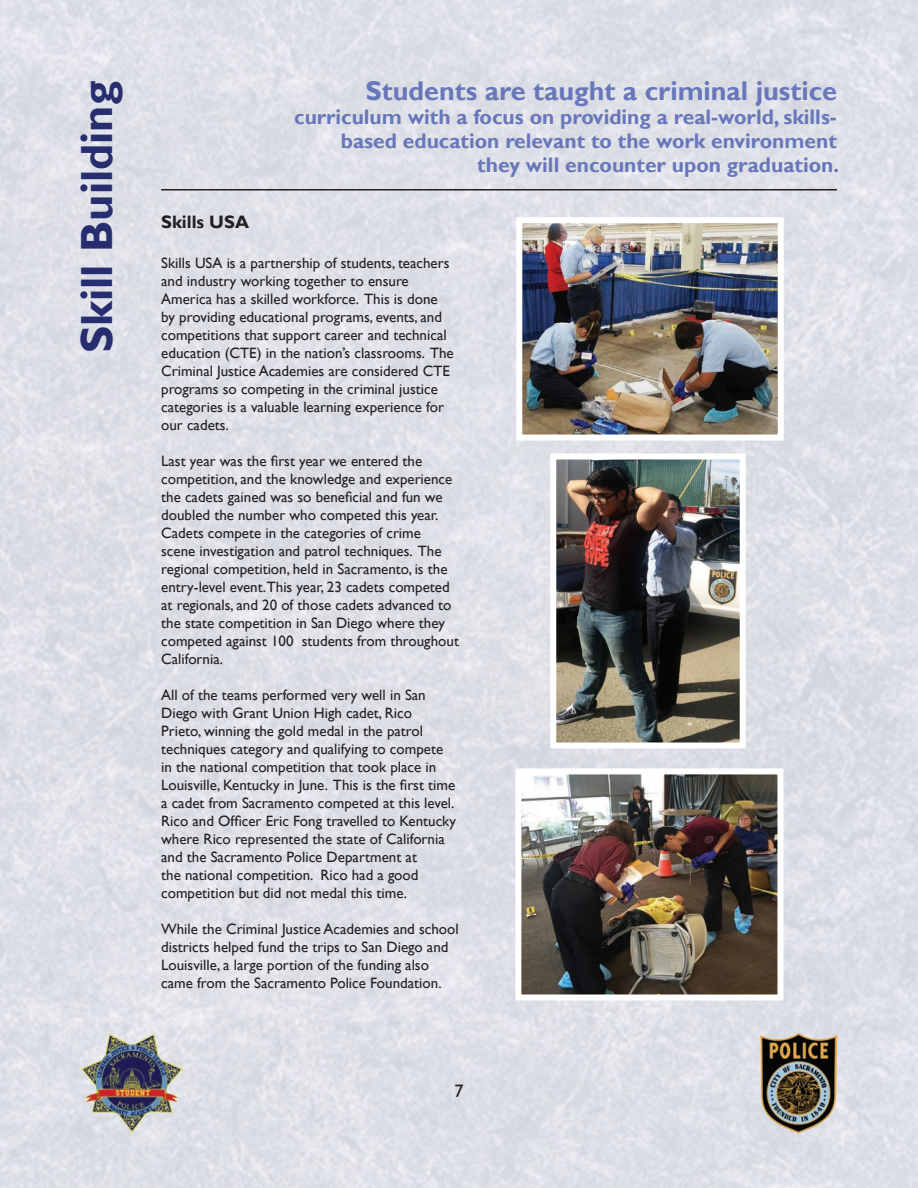
<style>
.page{position:relative;width:918px;height:1188px;background:#fff}
.page>*{position:absolute;margin:0;border:0;box-sizing:border-box;transform-origin:0 0}
.t1{font:700 45px "Gill Sans";color:#262e6f}
.t2{font:700 27px "Gill Sans";color:#6877ba}
.t3{font:700 21px/24px "Gill Sans";color:#6877ba;text-align:right}
.t4{font:700 18px "Gill Sans";color:#231f20}
.t5{font:18px "Gill Sans";color:#231f20}
.t6{font:15px/18px "Gill Sans";color:#231f20}
</style>
<div class="page">
<img style="left:0;top:0;width:918px;height:1188px">
<img style="left:81px;top:1033px;width:102px;height:101px">
<img style="left:761px;top:1033px;width:75px;height:100px">
<hr style="left:161px;top:189px;width:676px;height:1px;background:#231f20">
<img style="left:523px;top:224px;width:254px;height:210px">
<div style="left:516px;top:217px;width:268px;height:224px;border:6px solid #fff"></div>
<img style="left:522px;top:775px;width:254px;height:218px">
<div style="left:515px;top:768px;width:268px;height:232px;border:6px solid #fff"></div>
<img style="left:557px;top:461px;width:182px;height:280px">
<div style="left:550px;top:454px;width:196px;height:294px;border:6px solid #fff"></div>
<h1 class="t1" style="left:70px;top:353px;width:274px;rotate:-90deg">Skill Building</h1>
<h2 class="t2" style="left:365px;top:74px;width:473px">Students are taught a criminal justice</h2>
<h3 class="t3" style="left:294px;top:105px;width:546px">curriculum with a focus on providing a real-world, skills&shy;based education relevant to the work environment<br>they will encounter upon graduation.</h3>
<p class="t4" style="left:161px;top:212px;width:89px">Skills USA</p>
<p class="t6" style="left:161px;top:254px;width:294px">Skills USA is a partnership of students, teachers and industry working together to ensure America has a skilled workforce. This is done by providing educational programs, events, and competitions that support career and technical education (CTE) in the nation’s classrooms. The Criminal Justice Academies are considered CTE programs so competing in the criminal justice categories is a valuable learning experience for our cadets.</p>
<p class="t6" style="left:161px;top:452px;width:299px">Last year was the first year we entered the competition, and the knowledge and experience the cadets gained was so beneficial and fun we doubled the number who competed this year.<br>Cadets compete in the categories of crime<br>scene investigation and patrol techniques. The regional competition, held in Sacramento, is the entry-level event.This year, 23 cadets competed at regionals, and 20 of those cadets advanced to the state competition in San Diego where they competed against 100 students from throughout California.</p>
<p class="t6" style="left:161px;top:686px;width:296px">All of the teams performed very well in San Diego with Grant Union High cadet, Rico<br>Prieto, winning the gold medal in the patrol techniques category and qualifying to compete in the national competition that took place in Louisville, Kentucky in June. This is the first time a cadet from Sacramento competed at this level.<br>Rico and Officer Eric Fong travelled to Kentucky where Rico represented the state of California and the Sacramento Police Department at<br>the national competition. Rico had a good competition but did not medal this time.</p>
<p class="t6" style="left:161px;top:920px;width:299px">While the Criminal Justice Academies and school districts helped fund the trips to San Diego and Louisville, a large portion of the funding also came from the Sacramento Police Foundation.</p>
<p class="t5" style="left:454px;top:1081px;width:10px">7</p>
</div>
